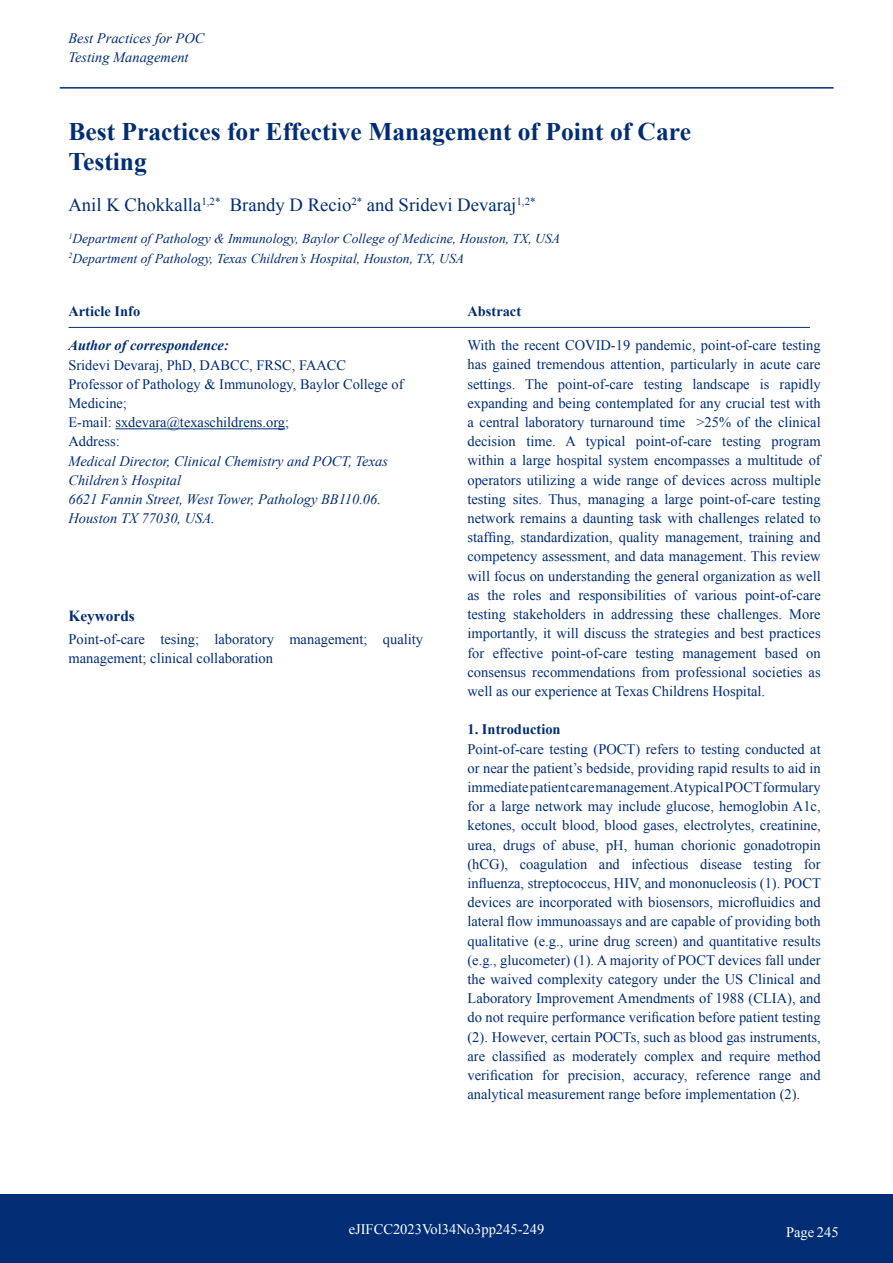
<style>
.page{position:relative;width:893px;height:1263px;background:#fff}
.page>*{position:absolute;margin:0;border:0;box-sizing:border-box;transform-origin:0 0}
.t1{font:700 25.35px/30px "Times New Roman";color:#012d74}
.t2{font:18.6px "Times New Roman";color:#012d74}
.t3{font:700 15.3px "Times New Roman";color:#012d74}
.t4{font:14.55px/19.2px "Times New Roman";color:#012d74;text-align:justify}
.t5{font:14.55px "Times New Roman";color:#fff}
.t6{font:700 14.55px "Times New Roman";color:#012d74}
.t7{font:italic 14.4px/19.2px "Times New Roman";color:#012d74}
.t8{font:14.4px/19.2px "Times New Roman";color:#012d74}
.t9{font:italic 700 14.4px "Times New Roman";color:#012d74}
.t10{font:700 14.4px "Times New Roman";color:#012d74}
.t11{font:italic 13.5px/19.5px "Times New Roman";color:#012d74}
</style>
<div class="page">
<div style="left:0;top:1195px;width:893px;height:68px;background:#012d74"></div>
<hr style="left:60px;top:87px;width:774px;height:2px;background:#012d74">
<hr style="left:69px;top:327px;width:741px;height:1px;background:#012d74">
<hr style="left:115px;top:428px;width:170px;height:1px;background:#012d74">
<p class="t7" style="left:68px;top:28px;width:137px">Best Practices for POC<br>Testing Management</p>
<h1 class="t1" style="left:68px;top:116px;width:624px">Best Practices for Effective Management of Point of Care<br>Testing</h1>
<p class="t2" style="left:68px;top:192px;width:469px">Anil K Chokkalla<sup>1,2*</sup> Brandy D Recio<sup>2*</sup> and Sridevi Devaraj<sup>1,2*</sup></p>
<p class="t11" style="left:68px;top:229px;width:493px"><sup>1</sup>Department of Pathology &amp; Immunology, Baylor College of Medicine, Houston, TX, USA<br><sup>2</sup>Department of Pathology, Texas Children’s Hospital, Houston, TX, USA</p>
<p class="t10" style="left:68px;top:301px;width:73px">Article Info</p>
<p class="t9" style="left:68px;top:336px;width:162px">Author of correspondence:</p>
<p class="t8" style="left:68px;top:355px;width:337px">Sridevi Devaraj, PhD, DABCC, FRSC, FAACC<br>Professor of Pathology &amp; Immunology, Baylor College of<br>Medicine;<br>E-mail: sxdevara@texaschildrens.org;<br>Address:</p>
<p class="t7" style="left:68px;top:451px;width:321px">Medical Director, Clinical Chemistry and POCT, Texas Children’s Hospital<br>6621 Fannin Street, West Tower, Pathology BB110.06.<br>Houston TX 77030, USA.</p>
<p class="t3" style="left:68px;top:605px;width:68px">Keywords</p>
<p class="t4" style="left:68px;top:629px;width:356px">Point-of-care tesing; laboratory management; quality management; clinical collaboration</p>
<p class="t10" style="left:467px;top:301px;width:55px">Abstract</p>
<p class="t4" style="left:467px;top:335px;width:355px">With the recent COVID-19 pandemic, point-of-care testing has gained tremendous attention, particularly in acute care settings. The point-of-care testing landscape is rapidly expanding and being contemplated for any crucial test with a central laboratory turnaround time &gt;25% of the clinical decision time. A typical point-of-care testing program within a large hospital system encompasses a multitude of operators utilizing a wide range of devices across multiple testing sites. Thus, managing a large point-of-care testing network remains a daunting task with challenges related to staffing, standardization, quality management, training and competency assessment, and data management. This review will focus on understanding the general organization as well as the roles and responsibilities of various point-of-care testing stakeholders in addressing these challenges. More importantly, it will discuss the strategies and best practices for effective point-of-care testing management based on consensus recommendations from professional societies as well as our experience at Texas Childrens Hospital.</p>
<p class="t6" style="left:467px;top:719px;width:95px">1. Introduction</p>
<p class="t4" style="left:467px;top:739px;width:355px">Point-of-care testing (POCT) refers to testing conducted at or near the patient’s bedside, providing rapid results to aid in immediate patient care management. A typical POCT formulary for a large network may include glucose, hemoglobin A1c, ketones, occult blood, blood gases, electrolytes, creatinine, urea, drugs of abuse, pH, human chorionic gonadotropin (hCG), coagulation and infectious disease testing for influenza, streptococcus, HIV, and mononucleosis (1). POCT devices are incorporated with biosensors, microfluidics and lateral flow immunoassays and are capable of providing both qualitative (e.g., urine drug screen) and quantitative results (e.g., glucometer) (1). A majority of POCT devices fall under the waived complexity category under the US Clinical and Laboratory Improvement Amendments of 1988 (CLIA), and do not require performance verification before patient testing (2). However, certain POCTs, such as blood gas instruments, are classified as moderately complex and require method verification for precision, accuracy, reference range and analytical measurement range before implementation (2).</p>
<p class="t5" style="left:349px;top:1219px;width:197px">eJIFCC2023Vol34No3pp245-249</p>
<p class="t5" style="left:786px;top:1223px;width:54px">Page 245</p>
</div>
